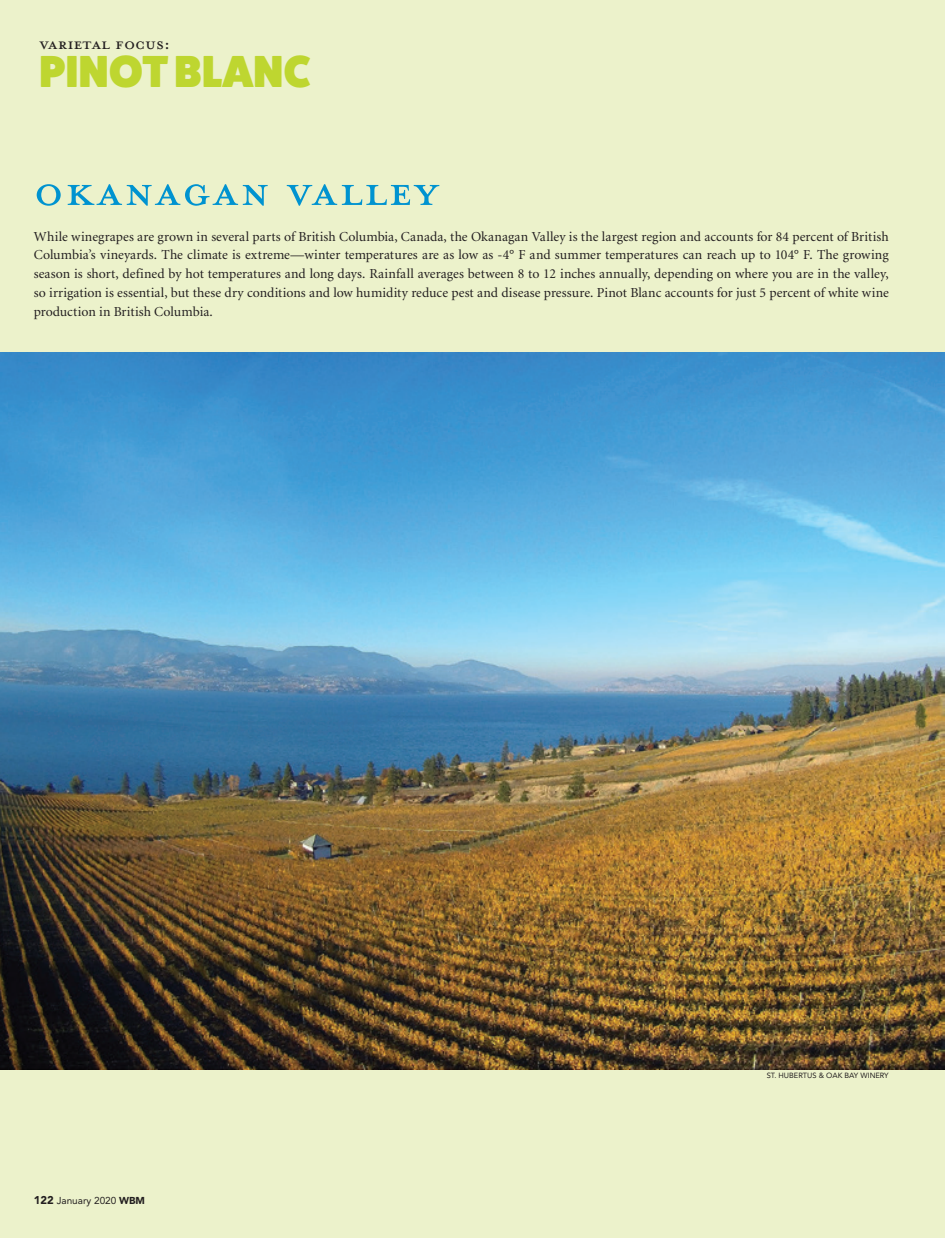
<style>
.page{position:relative;width:945px;height:1238px;background:#ecf2cb}
.page>*{position:absolute;margin:0;border:0;box-sizing:border-box;transform-origin:0 0}
.t1{font:60px "Mrs Eaves All Petite Caps";letter-spacing:.025em;color:#0093d0}
.t2{font:800 45px "Fat Frank";letter-spacing:.01em;color:#bed630}
.t3{font:22.5px "Mrs Eaves All Petite Caps";color:#231f20}
.t4{font:13.75px/18.8px "Minion";color:#231f20;text-align:justify}
.t5{font:10px "Avenir";color:#231f20}
.t6{font:7.5px "Avenir";color:#231f20}
.s1{font-weight:900;font-size:11.25px}
.s2{font-weight:900}
</style>
<div class="page">
<img style="left:0;top:352px;width:945px;height:718px">
<h3 class="t3" style="left:39px;top:34px;width:132px">Varietal Focus:</h3>
<h2 class="t2" style="left:40px;top:46px;width:273px">PINOT BLANC</h2>
<h1 class="t1" style="left:34px;top:164px;width:406px">Okanagan Valley</h1>
<p class="t4" style="left:34px;top:227px;width:857px">While winegrapes are grown in several parts of British Columbia, Canada, the Okanagan Valley is the largest region and accounts for 84 percent of British Columbia’s vineyards. The climate is extreme —winter temperatures are as low as -4° F and summer temperatures can reach up to 104° F. The growing season is short, defined by hot temperatures and long days. Rainfall averages between 8 to 12 inches annually, depending on where you are in the valley, so irrigation is essential, but these dry conditions and low humidity reduce pest and disease pressure. Pinot Blanc accounts for just 5 percent of white wine production in British Columbia.</p>
<p class="t5" style="left:34px;top:1194px;width:113px"><span class="s1">122</span> January 2020 <span class="s2">WBM</span></p>
<p class="t6" style="left:767px;top:1071px;width:124px">ST. HUBERTUS &amp; OAK BAY WINERY</p>
</div>
